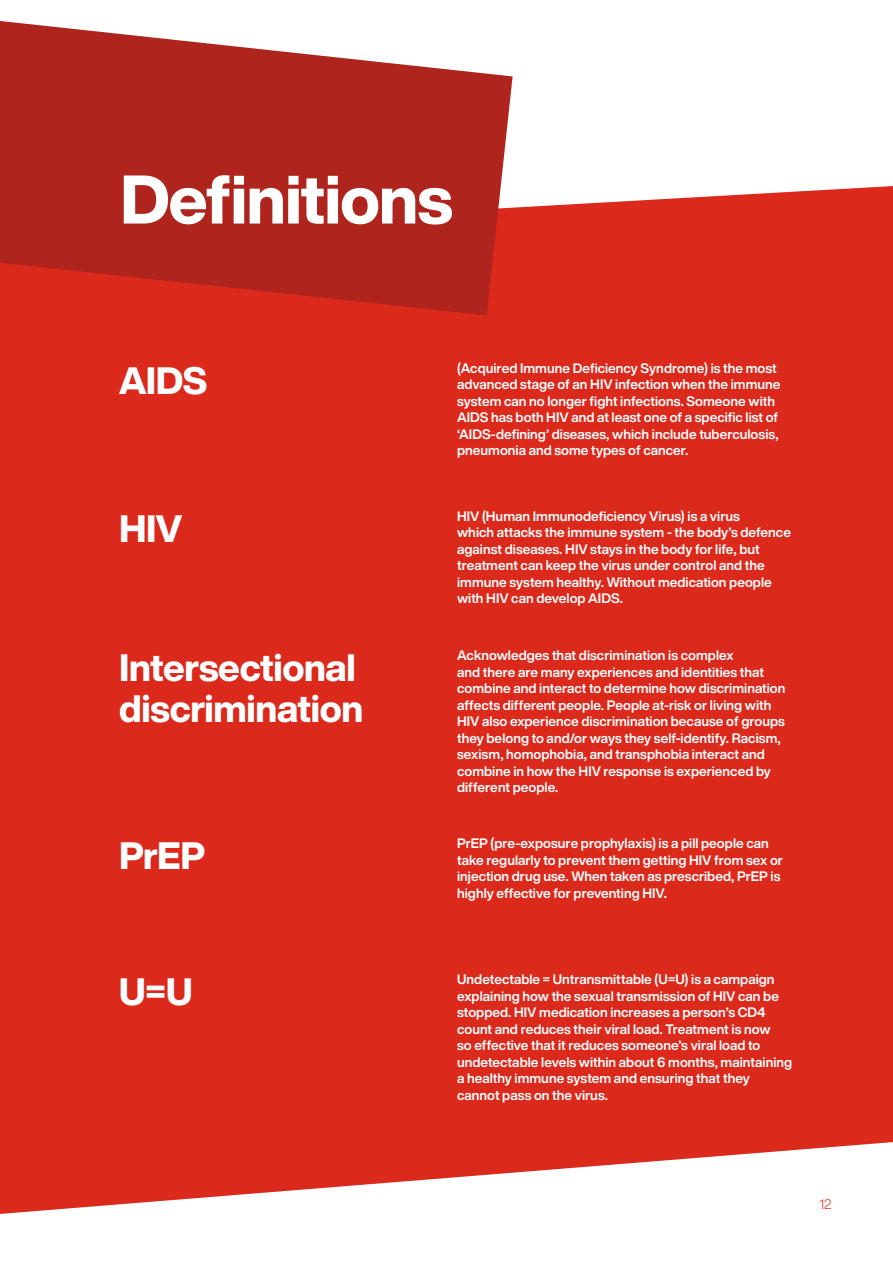
<style>
.page{position:relative;width:893px;height:1263px;background:#fff}
.page>*{position:absolute;margin:0;border:0;box-sizing:border-box;transform-origin:0 0}
.t1{font:800 67.5px "Helvetica Now Display";letter-spacing:-.015em;color:#fff}
.BIG_SUBHEADING{font:800 37.5px/40.5px "Helvetica Now Display";letter-spacing:-.01em;color:#fff}
.NAT_BODY_TEXT{font:700 13.5px/16.5px "Helvetica Now Display";letter-spacing:.005em;color:#fff}
.t2{font:300 13.5px "Helvetica Now Display";color:#db291c}
</style>
<div class="page">
<div style="left:0;top:186px;width:893px;height:956px;background:#db291c"></div>
<svg style="left:0;top:21px;width:513px;height:294px;background:#bb3a32"></svg>
<svg style="left:0;top:1142px;width:893px;height:72px"></svg>
<p class="t1" style="left:120px;top:153px;width:334px">Definitions</p>
<p class="BIG_SUBHEADING" style="left:119px;top:360px;width:90px">AIDS</p>
<p class="NAT_BODY_TEXT" style="left:457px;top:360px;width:325px">(Acquired Immune Deficiency Syndrome) is the most advanced stage of an HIV infection when the immune system can no longer fight infections. Someone with AIDS has both HIV and at least one of a specific list of ‘AIDS-defining’ diseases, which include tuberculosis, pneumonia and some types of cancer.</p>
<p class="BIG_SUBHEADING" style="left:119px;top:508px;width:65px">HIV</p>
<p class="NAT_BODY_TEXT" style="left:457px;top:507px;width:335px">HIV (Human Immunodeficiency Virus) is a virus<br>which attacks the immune system - the body’s defence against diseases. HIV stays in the body for life, but treatment can keep the virus under control and the immune system healthy. Without medication people with HIV can develop AIDS.</p>
<p class="BIG_SUBHEADING" style="left:119px;top:648px;width:246px">Intersectional discrimination</p>
<p class="NAT_BODY_TEXT" style="left:457px;top:647px;width:330px">Acknowledges that discrimination is complex<br>and there are many experiences and identities that combine and interact to determine how discrimination affects different people. People at-risk or living with HIV also experience discrimination because of groups they belong to and/or ways they self-identify. Racism, sexism, homophobia, and transphobia interact and combine in how the HIV response is experienced by different people.</p>
<p class="BIG_SUBHEADING" style="left:119px;top:836px;width:88px">PrEP</p>
<p class="NAT_BODY_TEXT" style="left:457px;top:835px;width:327px">PrEP (pre-exposure prophylaxis) is a pill people can take regularly to prevent them getting HIV from sex or injection drug use. When taken as prescribed, PrEP is highly effective for preventing HIV.</p>
<p class="BIG_SUBHEADING" style="left:119px;top:972px;width:75px">U=U</p>
<p class="NAT_BODY_TEXT" style="left:457px;top:971px;width:337px">Undetectable = Untransmittable (U=U) is a campaign explaining how the sexual transmission of HIV can be stopped. HIV medication increases a person’s CD4 count and reduces their viral load. Treatment is now<br>so effective that it reduces someone’s viral load to undetectable levels within about 6 months, maintaining a healthy immune system and ensuring that they cannot pass on the virus.</p>
<p class="t2" style="left:819px;top:1195px;width:13px">12</p>
</div>
